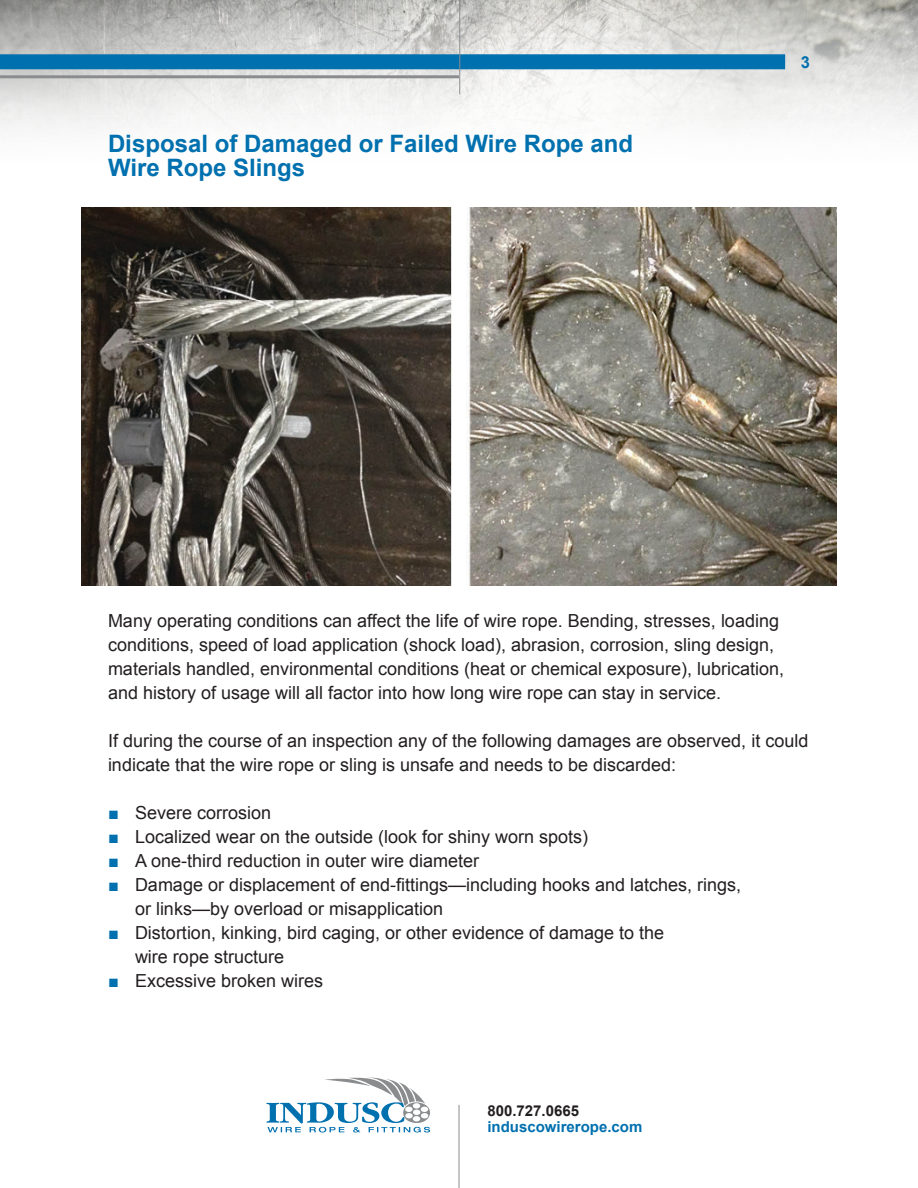
<style>
.page{position:relative;width:918px;height:1188px;background:#fff}
.page>*{position:absolute;margin:0;border:0;box-sizing:border-box;transform-origin:0 0}
.t1{font:700 24px "Arial";color:#0070af}
.t2{font:18px/24px "Arial";color:#231f20}
.t3{font:700 16.5px "Arial";color:#0070af}
.t4{font:700 15px "Arial";color:#0070af}
.t5{font:700 15px "Arial";color:#231f20}
.s1{color:#0070af}
</style>
<div class="page">
<svg style="left:266px;top:1077px;width:164px;height:56px"></svg>
<img style="left:0;top:0;width:918px;height:130px">
<hr style="left:459px;top:1105px;width:1px;height:83px;background:#8a8c8e">
<div style="left:0;top:54px;width:785px;height:15px;background:#0070af"></div>
<hr style="left:0;top:75px;width:459px;height:3px;background:#8a8c8e">
<hr style="left:459px;top:0;width:1px;height:94px;background:#8a8c8e">
<img style="left:81px;top:207px;width:756px;height:378px">
<p class="t1" style="left:108px;top:128px;width:527px">Disposal of Damaged or Failed Wire Rope and</p>
<p class="t1" style="left:108px;top:152px;width:199px">Wire Rope Slings</p>
<p class="t3" style="left:801px;top:52px;width:11px">3</p>
<p class="t2" style="left:108px;top:609px;width:678px">Many operating conditions can affect the life of wire rope. Bending, stresses, loading conditions, speed of load application (shock load), abrasion, corrosion, sling design, materials handled, environmental conditions (heat or chemical exposure), lubrication, and history of usage will all factor into how long wire rope can stay in service.</p>
<p class="t2" style="left:108px;top:729px;width:702px">If during the course of an inspection any of the following damages are observed, it could indicate that the wire rope or sling is unsafe and needs to be discarded:</p>
<p class="t2" style="left:108px;top:801px;width:165px"><span class="s1">■</span> Severe corrosion</p>
<p class="t2" style="left:108px;top:825px;width:482px"><span class="s1">■</span> Localized wear on the outside (look for shiny worn spots)</p>
<p class="t2" style="left:108px;top:849px;width:373px"><span class="s1">■</span> A one-third reduction in outer wire diameter</p>
<p class="t2" style="left:108px;top:873px;width:635px"><span class="s1">■</span> Damage or displacement of end-fittings—including hooks and latches, rings,</p>
<p class="t2" style="left:135px;top:897px;width:310px">or links—by overload or misapplication</p>
<p class="t2" style="left:108px;top:921px;width:558px"><span class="s1">■</span> Distortion, kinking, bird caging, or other evidence of damage to the</p>
<p class="t2" style="left:135px;top:945px;width:151px">wire rope structure</p>
<p class="t2" style="left:108px;top:969px;width:217px"><span class="s1">■</span> Excessive broken wires</p>
<p class="t5" style="left:487px;top:1101px;width:93px">800.727.0665</p>
<p class="t4" style="left:487px;top:1117px;width:157px">induscowirerope.com</p>
</div>
